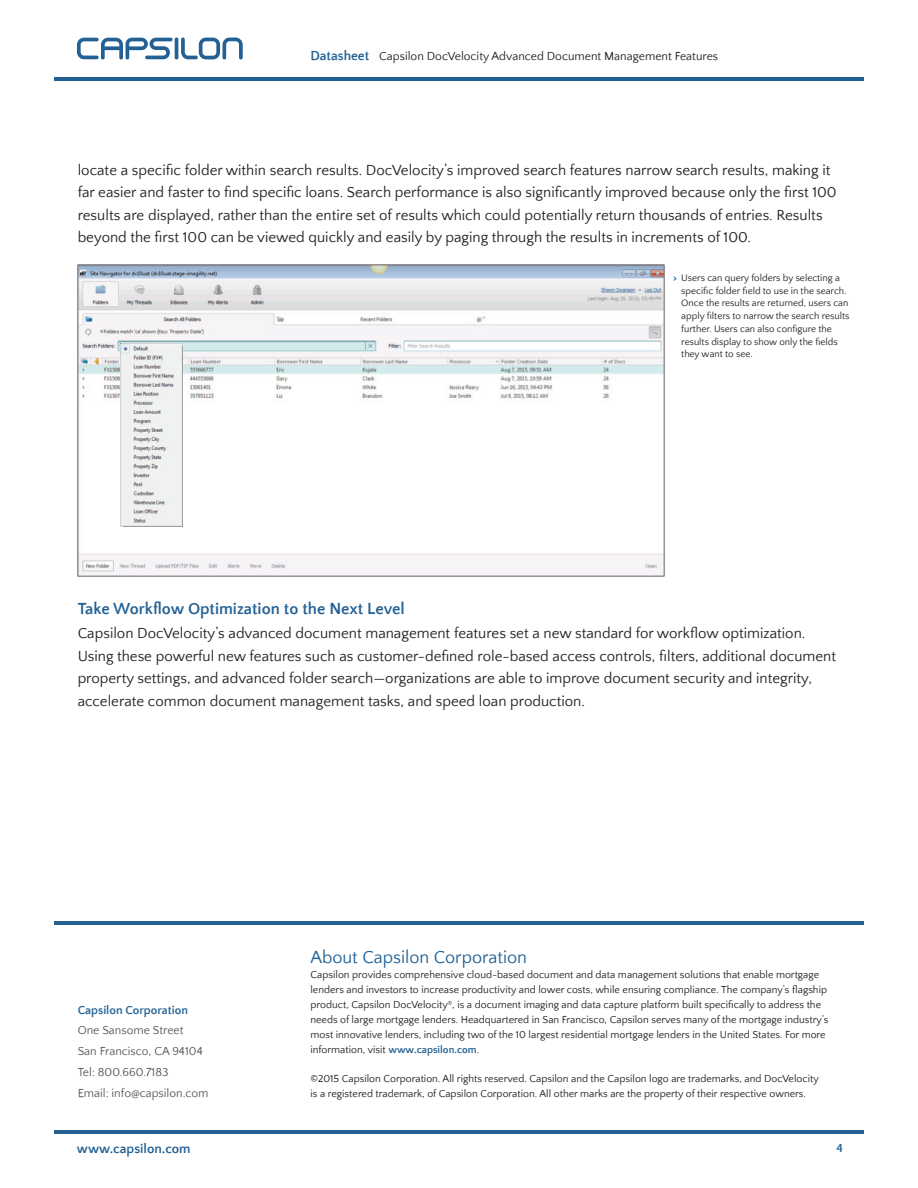
<style>
.page{position:relative;width:918px;height:1188px;background:#fff}
.page>*{position:absolute;margin:0;border:0;box-sizing:border-box;transform-origin:0 0}
.t1{font:18px "Quattrocento Sans";color:#236194}
.t2{font:700 16.5px "Quattrocento Sans";color:#236194}
.Body_Copy{font:15px/22.5px "Quattrocento Sans";color:#231f20}
.t3{font:700 13.5px "Quattrocento Sans";color:#236194}
.t4{font:12px/20.7px "Quattrocento Sans";color:#57585a}
.t5{font:12px "Quattrocento Sans";color:#231f20}
.t6{font:700 12px "Quattrocento Sans";color:#236194}
.Body_Copy-2{font:10.5px/15px "Quattrocento Sans";color:#231f20}
.t7{font:9.75px/12.8px "Quattrocento Sans";color:#231f20}
.s1{font-weight:700;font-size:13.5px;color:#236194}
.s2{font-weight:700;color:#236194}
</style>
<div class="page">
<hr style="left:54px;top:77px;width:810px;height:3px;background:#236194">
<svg style="left:181px;top:37px;width:62px;height:23px"></svg>
<hr style="left:175px;top:37px;width:3px;height:23px;background:#236194;border-radius:2px">
<svg style="left:77px;top:38px;width:96px;height:22px"></svg>
<hr style="left:54px;top:1131px;width:810px;height:3px;background:#236194">
<hr style="left:54px;top:922px;width:810px;height:3px;background:#236194">
<img style="left:78px;top:265px;width:586px;height:312px">
<img style="left:120px;top:343px;width:62px;height:183px">
<p class="t5" style="left:310px;top:49px;width:409px"><span class="s1">Datasheet</span> Capsilon DocVelocity Advanced Document Management Features</p>
<p class="Body_Copy" style="left:78px;top:159px;width:760px">locate a specific folder within search results. DocVelocity’s improved search features narrow search results, making it far easier and faster to find specific loans. Search performance is also significantly improved because only the first 100 results are displayed, rather than the entire set of results which could potentially return thousands of entries. Results beyond the first 100 can be viewed quickly and easily by paging through the results in increments of 100.</p>
<p class="t7" style="left:681px;top:272px;width:170px;text-indent:-8px"><span class="s2">&gt;</span> Users can query folders by selecting a specific folder field to use in the search.<br>Once the results are returned, users can apply filters to narrow the search results further. Users can also configure the results display to show only the fields they want to see.</p>
<p class="t2" style="left:78px;top:600px;width:329px">Take Workflow Optimization to the Next Level</p>
<p class="Body_Copy" style="left:78px;top:623px;width:760px">Capsilon DocVelocity’s advanced document management features set a new standard for workflow optimization.<br>Using these powerful new features such as customer-defined role-based access controls, filters, additional document property settings, and advanced folder search—organizations are able to improve document security and integrity, accelerate common document management tasks, and speed loan production.</p>
<p class="t6" style="left:78px;top:1004px;width:112px">Capsilon Corporation</p>
<p class="t4" style="left:78px;top:1021px;width:132px">One Sansome Street<br>San Francisco, CA 94104<br>Tel: 800.660.7183<br>Email: info@capsilon.com</p>
<p class="t3" style="left:77px;top:1142px;width:115px">www.capsilon.com</p>
<p class="t1" style="left:310px;top:948px;width:218px">About Capsilon Corporation</p>
<p class="Body_Copy-2" style="left:310px;top:967px;width:520px">Capsilon provides comprehensive cloud-based document and data management solutions that enable mortgage lenders and investors to increase productivity and lower costs, while ensuring compliance. The company’s flagship product, Capsilon DocVelocity<sup>®</sup>, is a document imaging and data capture platform built specifically to address the needs of large mortgage lenders. Headquartered in San Francisco, Capsilon serves many of the mortgage industry’s most innovative lenders, including two of the 10 largest residential mortgage lenders in the United States. For more information, visit <span class="s2">www.capsilon.com</span>.</p>
<p class="Body_Copy-2" style="left:310px;top:1071px;width:510px">©2015 Capsilon Corporation. All rights reserved. Capsilon and the Capsilon logo are trademarks, and DocVelocity is a registered trademark, of Capsilon Corporation. All other marks are the property of their respective owners.</p>
<p class="t6" style="left:837px;top:1142px;width:8px">4</p>
</div>
